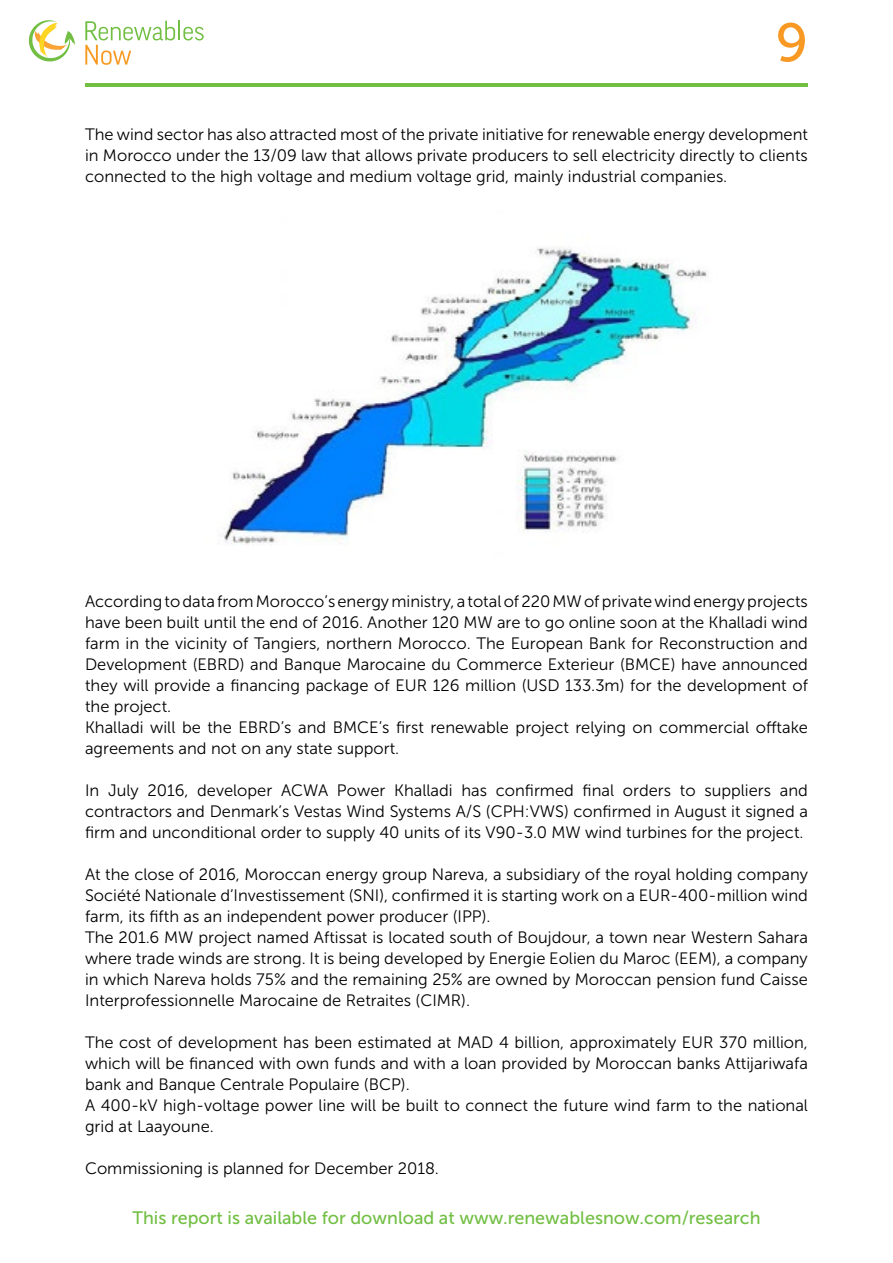
<style>
.page{position:relative;width:893px;height:1263px;background:#fff}
.page>*{position:absolute;margin:0;border:0;box-sizing:border-box;transform-origin:0 0}
.t1{font:54px "Museo Slab 500";color:#f89923}
.t2{font:18px "Museo Sans 500";color:#72bf44}
.Body{font:16.5px/21px "Museo Sans 300";color:#000;text-align:justify}
</style>
<div class="page">
<hr style="left:85px;top:83px;width:723px;height:4px;background:#72bf44">
<svg style="left:85px;top:21px;width:119px;height:44px"></svg>
<svg style="left:29px;top:20px;width:46px;height:41px"></svg>
<img style="left:219px;top:246px;width:488px;height:299px">
<h1 class="t1" style="left:776px;top:13px;width:34px">9</h1>
<p class="Body" style="left:85px;top:124px;width:724px">The wind sector has also attracted most of the private initiative for renewable energy development in Morocco under the 13/09 law that allows private producers to sell electricity directly to clients connected to the high voltage and medium voltage grid, mainly industrial companies.</p>
<p class="Body" style="left:85px;top:591px;width:724px">According to data from Morocco’s energy ministry, a total of 220 MW of private wind energy projects have been built until the end of 2016. Another 120 MW are to go online soon at the Khalladi wind farm in the vicinity of Tangiers, northern Morocco. The European Bank for Reconstruction and Development (EBRD) and Banque Marocaine du Commerce Exterieur (BMCE) have announced they will provide a financing package of EUR 126 million (USD 133.3m) for the development of the project.</p>
<p class="Body" style="left:85px;top:717px;width:724px">Khalladi will be the EBRD’s and BMCE’s first renewable project relying on commercial offtake agreements and not on any state support.</p>
<p class="Body" style="left:85px;top:780px;width:724px">In July 2016, developer ACWA Power Khalladi has confirmed final orders to suppliers and contractors and Denmark’s Vestas Wind Systems A/S (CPH:VWS) confirmed in August it signed a firm and unconditional order to supply 40 units of its V90-3.0 MW wind turbines for the project.</p>
<p class="Body" style="left:85px;top:864px;width:724px">At the close of 2016, Moroccan energy group Nareva, a subsidiary of the royal holding company Société Nationale d’Investissement (SNI), confirmed it is starting work on a EUR-400-million wind farm, its fifth as an independent power producer (IPP).</p>
<p class="Body" style="left:85px;top:927px;width:724px">The 201.6 MW project named Aftissat is located south of Boujdour, a town near Western Sahara where trade winds are strong. It is being developed by Energie Eolien du Maroc (EEM), a company in which Nareva holds 75% and the remaining 25% are owned by Moroccan pension fund Caisse Interprofessionnelle Marocaine de Retraites (CIMR).</p>
<p class="Body" style="left:85px;top:1032px;width:724px">The cost of development has been estimated at MAD 4 billion, approximately EUR 370 million, which will be financed with own funds and with a loan provided by Moroccan banks Attijariwafa bank and Banque Centrale Populaire (BCP).</p>
<p class="Body" style="left:85px;top:1095px;width:724px">A 400-kV high-voltage power line will be built to connect the future wind farm to the national grid at Laayoune.</p>
<p class="Body" style="left:85px;top:1158px;width:355px">Commissioning is planned for December 2018.</p>
<p class="t2" style="left:132px;top:1208px;width:630px">This report is available for download at www.renewablesnow.com/research</p>
</div>
